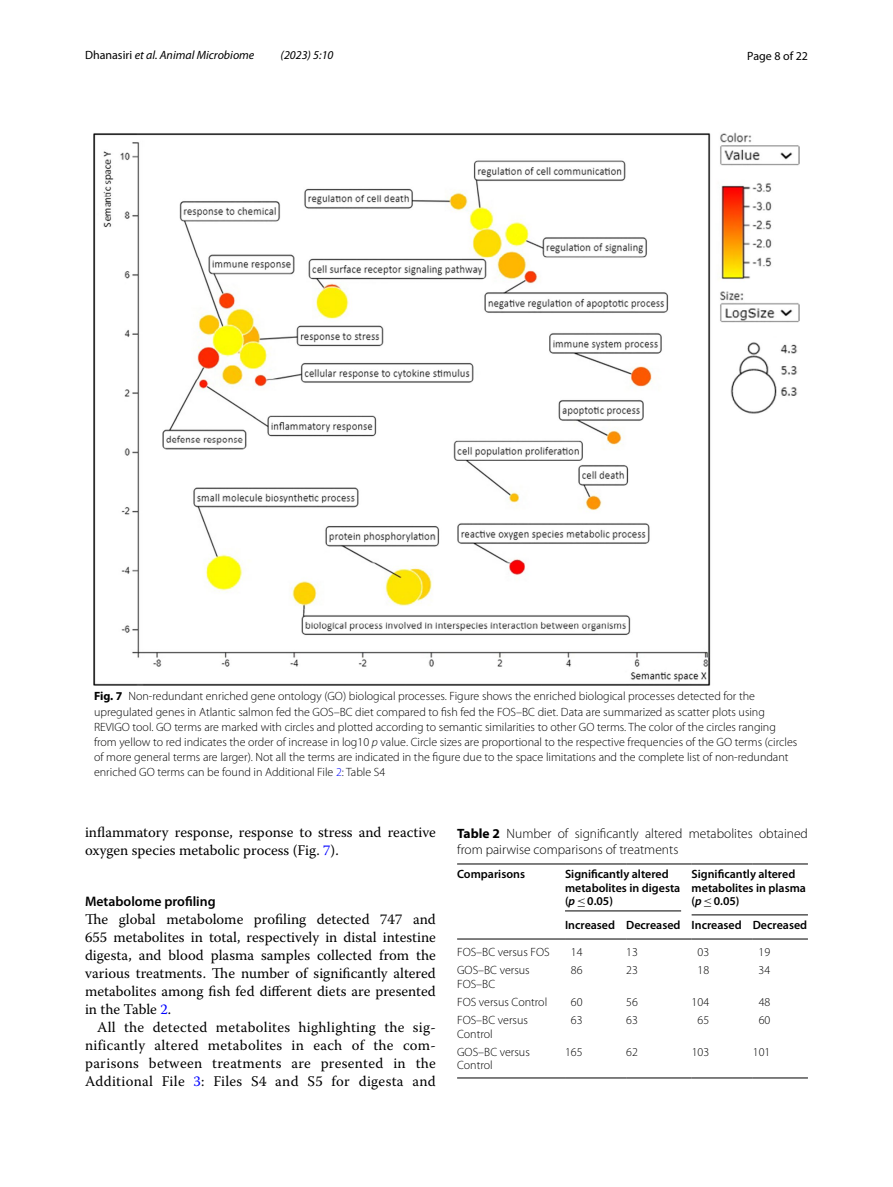
<style>
.page{position:relative;width:893px;height:1187px;background:#fff}
.page>*{position:absolute;margin:0;border:0;box-sizing:border-box;transform-origin:0 0}
.t1{font:14.7px/18px "Warnock Pro";color:#000;text-align:justify}
.t2{font:600 13.8px "Myriad Pro";color:#000}
.t3{font:300 13.5px/16.5px "Myriad Pro";color:#000}
.t4{font:300 12px/15px "Myriad Pro";color:#000}
.t5{font:600 12px/13.5px "Myriad Pro";color:#000}
.t6{font:italic 12px "Myriad Pro";color:#000}
.t7{font:12px "Myriad Pro";color:#000}
.s1{font-style:normal}
.s2{font-weight:700}
.s3{font-style:italic}
.s4{color:#00f}
.s5{font-family:"MTSY";font-weight:400}
</style>
<div class="page">
<img style="left:94px;top:133px;width:705px;height:552px">
<hr style="left:457px;top:863px;width:108px;height:1px;background:#000">
<hr style="left:457px;top:938px;width:108px;height:1px;background:#000">
<hr style="left:565px;top:863px;width:61px;height:1px;background:#000">
<hr style="left:626px;top:863px;width:66px;height:1px;background:#000">
<hr style="left:692px;top:863px;width:61px;height:1px;background:#000">
<hr style="left:753px;top:863px;width:55px;height:1px;background:#000">
<hr style="left:565px;top:938px;width:61px;height:1px;background:#000">
<hr style="left:626px;top:938px;width:66px;height:1px;background:#000">
<hr style="left:692px;top:938px;width:61px;height:1px;background:#000">
<hr style="left:753px;top:938px;width:55px;height:1px;background:#000">
<hr style="left:457px;top:1077px;width:108px;height:1px;background:#000">
<hr style="left:565px;top:1077px;width:61px;height:1px;background:#000">
<hr style="left:626px;top:1077px;width:66px;height:1px;background:#000">
<hr style="left:692px;top:1077px;width:61px;height:1px;background:#000">
<hr style="left:753px;top:1077px;width:55px;height:1px;background:#000">
<hr style="left:565px;top:910px;width:116px;height:1px;background:#000">
<hr style="left:692px;top:914px;width:116px;height:1px;background:#000">
<p class="t6" style="left:85px;top:48px;width:171px"><span class="s1">Dhanasiri</span> et al. Animal Microbiome</p>
<p class="t6" style="left:281px;top:48px;width:54px">(2023) 5:10</p>
<p class="t7" style="left:747px;top:48px;width:62px">Page 8 of 22</p>
<p class="t4" style="left:94px;top:689px;width:705px"><span class="s2">Fig. 7</span> Non-redundant enriched gene ontology (GO) biological processes. Figure shows the enriched biological processes detected for the upregulated genes in Atlantic salmon fed the GOS–BC diet compared to fish fed the FOS–BC diet. Data are summarized as scatter plots using REVIGO tool. GO terms are marked with circles and plotted according to semantic similarities to other GO terms. The color of the circles ranging from yellow to red indicates the order of increase in log10 <span class="s3">p</span> value. Circle sizes are proportional to the respective frequencies of the GO terms (circles of more general terms are larger). Not all the terms are indicated in the figure due to the space limitations and the complete list of non-redundant enriched GO terms can be found in Additional File <span class="s4">2</span>: Table S4</p>
<p class="t1" style="left:85px;top:822px;width:352px">inflammatory response, response to stress and reactive oxygen species metabolic process (Fig. <span class="s4">7</span>).</p>
<p class="t2" style="left:85px;top:892px;width:132px">Metabolome profiling</p>
<p class="t1" style="left:85px;top:910px;width:352px">The global metabolome profiling detected 747 and 655 metabolites in total, respectively in distal intestine digesta, and blood plasma samples collected from the various treatments. The number of significantly altered metabolites among fish fed different diets are presented in the Table <span class="s4">2</span>.</p>
<p class="t1" style="left:85px;top:1018px;width:352px;text-indent:12px">All the detected metabolites highlighting the sig&shy;nificantly altered metabolites in each of the com&shy;parisons between treatments are presented in the Additional File <span class="s4">3</span>: Files S4 and S5 for digesta and</p>
<p class="t3" style="left:457px;top:825px;width:352px"><span class="s2">Table 2</span> Number of significantly altered metabolites obtained from pairwise comparisons of treatments</p>
<p class="t5" style="left:457px;top:867px;width:69px">Comparisons</p>
<p class="t5" style="left:565px;top:867px;width:117px">Significantly altered metabolites in digesta (<span class="s3">p</span><span class="s5">≤</span>0.05)</p>
<p class="t5" style="left:692px;top:867px;width:116px">Significantly altered metabolites in plasma (<span class="s3">p</span><span class="s5">≤</span>0.05)</p>
<p class="t5" style="left:565px;top:918px;width:244px">Increased Decreased Increased Decreased</p>
<p class="t4" style="left:457px;top:944px;width:94px">FOS–BC versus FOS</p>
<p class="t4" style="left:571px;top:944px;width:13px">14</p>
<p class="t4" style="left:626px;top:944px;width:13px">13</p>
<p class="t4" style="left:697px;top:944px;width:13px">03</p>
<p class="t4" style="left:759px;top:944px;width:13px">19</p>
<p class="t4" style="left:457px;top:963px;width:74px;line-height:13.5px">GOS–BC versus<br>FOS–BC</p>
<p class="t4" style="left:571px;top:962px;width:13px">86</p>
<p class="t4" style="left:626px;top:962px;width:13px">23</p>
<p class="t4" style="left:697px;top:962px;width:13px">18</p>
<p class="t4" style="left:759px;top:962px;width:13px">34</p>
<p class="t4" style="left:457px;top:994px;width:92px">FOS versus Control</p>
<p class="t4" style="left:571px;top:994px;width:13px">60</p>
<p class="t4" style="left:626px;top:994px;width:13px">56</p>
<p class="t4" style="left:692px;top:994px;width:19px">104</p>
<p class="t4" style="left:759px;top:994px;width:13px">48</p>
<p class="t4" style="left:457px;top:1013px;width:72px;line-height:13.5px">FOS–BC versus<br>Control</p>
<p class="t4" style="left:571px;top:1012px;width:13px">63</p>
<p class="t4" style="left:626px;top:1012px;width:13px">63</p>
<p class="t4" style="left:697px;top:1012px;width:13px">65</p>
<p class="t4" style="left:759px;top:1012px;width:13px">60</p>
<p class="t4" style="left:457px;top:1045px;width:74px;line-height:13.5px">GOS–BC versus<br>Control</p>
<p class="t4" style="left:565px;top:1044px;width:19px">165</p>
<p class="t4" style="left:626px;top:1044px;width:13px">62</p>
<p class="t4" style="left:692px;top:1044px;width:19px">103</p>
<p class="t4" style="left:753px;top:1044px;width:19px">101</p>
</div>
